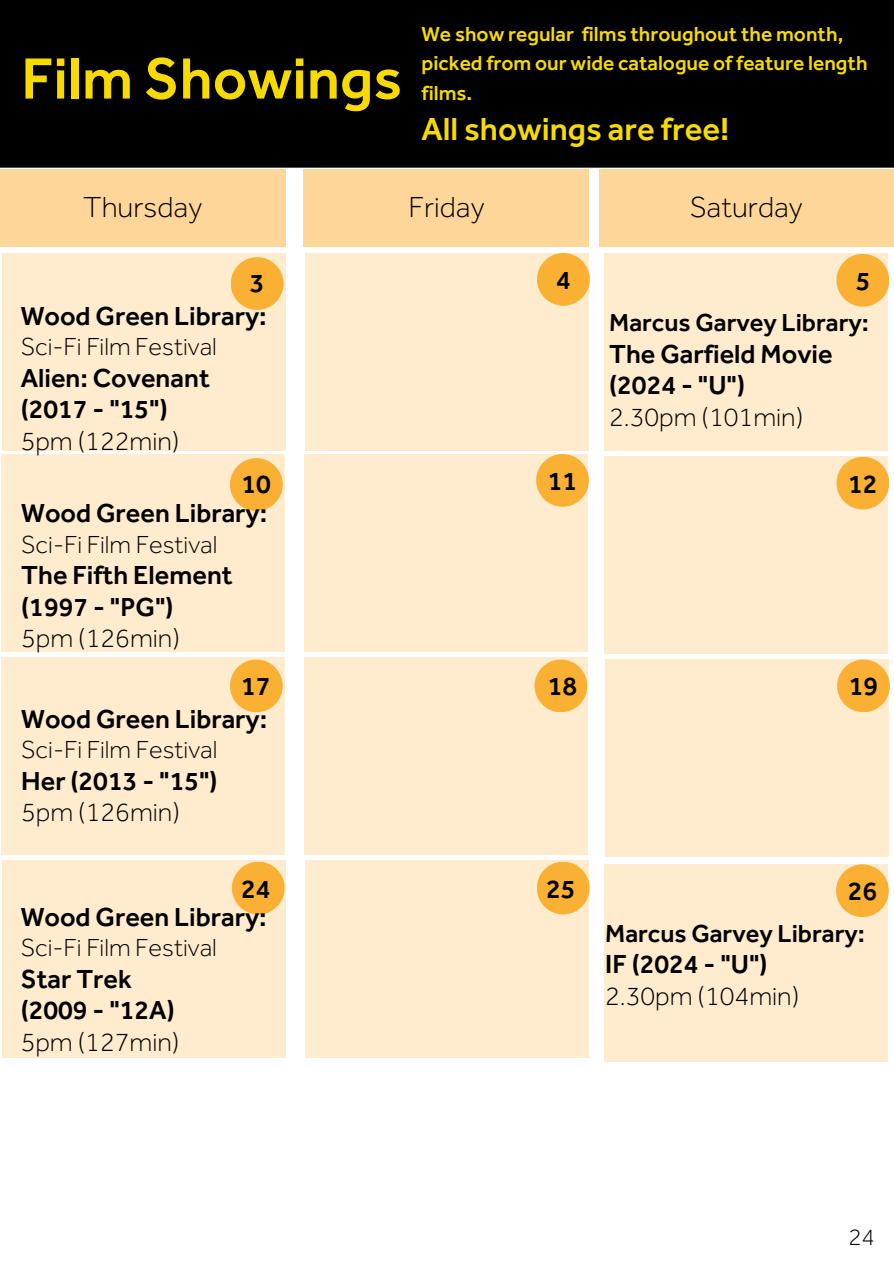
<style>
.page{position:relative;width:894px;height:1264px;background:#fff}
.page>*{position:absolute;margin:0;border:0;box-sizing:border-box;transform-origin:0 0}
.t1{font:500 60px "Effra";color:#f7db00}
.t2{font:500 33px "Effra";color:#f7db00}
.t3{font:300 30px "Effra";color:#000}
.t4{font:500 27px/31.5px "Effra";color:#000}
.t5{font:300 27px/31.5px "Effra";color:#000}
.t6{font:300 25.5px "Effra";color:#000}
.t7{font:500 25.5px "Effra";color:#000}
.t8{font:300 24px "Effra";color:#000}
.t9{font:500 21px/29.2px "Effra";color:#f7db00}
.s1{font-weight:300}
.s2{font-weight:500}
</style>
<div class="page">
<div style="left:0;top:0;width:893px;height:168px;background:#000"></div>
<div style="left:0;top:168px;width:286px;height:78px;background:#ffd699"></div>
<div style="left:598px;top:168px;width:295px;height:78px;background:#ffd699"></div>
<div style="left:1px;top:455px;width:283px;height:197px;background:#ffebcd"></div>
<div style="left:1px;top:657px;width:283px;height:197px;background:#ffebcd"></div>
<div style="left:304px;top:455px;width:284px;height:197px;background:#ffebcd"></div>
<div style="left:304px;top:657px;width:284px;height:197px;background:#ffebcd"></div>
<div style="left:305px;top:860px;width:283px;height:197px;background:#ffebcd"></div>
<div style="left:536px;top:454px;width:52px;height:53px;background:#f9b033;border-radius:50%"></div>
<div style="left:534px;top:659px;width:53px;height:53px;background:#f9b033;border-radius:50%"></div>
<div style="left:2px;top:860px;width:283px;height:197px;background:#ffebcd"></div>
<div style="left:536px;top:861px;width:53px;height:53px;background:#f9b033;border-radius:50%"></div>
<div style="left:604px;top:254px;width:283px;height:197px;background:#ffebcd"></div>
<div style="left:604px;top:456px;width:283px;height:198px;background:#ffebcd"></div>
<div style="left:836px;top:254px;width:53px;height:53px;background:#f9b033;border-radius:50%"></div>
<div style="left:836px;top:456px;width:53px;height:53px;background:#f9b033;border-radius:50%"></div>
<div style="left:605px;top:659px;width:283px;height:197px;background:#ffebcd"></div>
<div style="left:836px;top:659px;width:53px;height:53px;background:#f9b033;border-radius:50%"></div>
<div style="left:603px;top:864px;width:284px;height:197px;background:#ffebcd"></div>
<div style="left:835px;top:864px;width:53px;height:53px;background:#f9b033;border-radius:50%"></div>
<div style="left:303px;top:168px;width:286px;height:78px;background:#ffd699"></div>
<div style="left:230px;top:458px;width:52px;height:53px;background:#f9b033;border-radius:50%"></div>
<div style="left:230px;top:659px;width:52px;height:53px;background:#f9b033;border-radius:50%"></div>
<div style="left:232px;top:861px;width:52px;height:53px;background:#f9b033;border-radius:50%"></div>
<div style="left:2px;top:254px;width:283px;height:197px;background:#ffebcd"></div>
<div style="left:305px;top:254px;width:283px;height:197px;background:#ffebcd"></div>
<div style="left:537px;top:253px;width:52px;height:53px;background:#f9b033;border-radius:50%"></div>
<div style="left:231px;top:257px;width:52px;height:53px;background:#f9b033;border-radius:50%"></div>
<h3 class="t1" style="left:21px;top:41px;width:382px">Film Showings</h3>
<p class="t9" style="left:421px;top:19px;width:447px">We show regular films throughout the month, picked from our wide catalogue of feature length films.</p>
<p class="t2" style="left:421px;top:109px;width:309px">All showings are free!</p>
<p class="t3" style="left:83px;top:189px;width:120px">Thursday</p>
<p class="t3" style="left:689px;top:188px;width:114px">Saturday</p>
<p class="t3" style="left:408px;top:189px;width:78px">Friday</p>
<p class="t4" style="left:250px;top:266px;width:16px">3</p>
<h3 class="t4" style="left:556px;top:264px;width:16px">4</h3>
<p class="t4" style="left:21px;top:300px;width:247px">Wood Green Library:</p>
<p class="t6" style="left:21px;top:331px;width:198px">Sci-Fi Film Festival</p>
<p class="t4" style="left:21px;top:362px;width:191px">Alien: Covenant (2017 - "15")<br><span class="s1">5pm (122min)</span></p>
<p class="t4" style="left:855px;top:264px;width:16px">5</p>
<h3 class="t7" style="left:609px;top:307px;width:261px">Marcus Garvey Library:</h3>
<h3 class="t4" style="left:609px;top:338px;width:225px">The Garfield Movie (2024 - "U")<br><span class="s1">2.30pm (101min)</span></h3>
<p class="t4" style="left:241px;top:467px;width:31px">10</p>
<h2 class="t4" style="left:547px;top:465px;width:31px">11</h2>
<h2 class="t4" style="left:847px;top:467px;width:31px">12</h2>
<h3 class="t4" style="left:21px;top:497px;width:247px">Wood Green Library:</h3>
<h3 class="t6" style="left:21px;top:528px;width:198px">Sci-Fi Film Festival</h3>
<h3 class="t4" style="left:21px;top:559px;width:213px">The Fifth Element (1997 - "PG")<br><span class="s1">5pm (126min)</span></h3>
<p class="t4" style="left:241px;top:670px;width:31px">17</p>
<h1 class="t4" style="left:547px;top:670px;width:31px">18</h1>
<h3 class="t4" style="left:848px;top:670px;width:31px">19</h3>
<p class="t4" style="left:21px;top:702px;width:247px">Wood Green Library:</p>
<p class="t6" style="left:21px;top:733px;width:198px">Sci-Fi Film Festival</p>
<p class="t4" style="left:21px;top:764px;width:198px">Her (2013 - "15")<br><span class="s1">5pm (126min)</span></p>
<p class="t4" style="left:241px;top:872px;width:31px">24</p>
<h2 class="t4" style="left:546px;top:873px;width:31px">25</h2>
<p class="t4" style="left:847px;top:875px;width:31px">26</p>
<h3 class="t4" style="left:21px;top:900px;width:247px">Wood Green Library:</h3>
<h3 class="t6" style="left:21px;top:932px;width:198px">Sci-Fi Film Festival</h3>
<h3 class="t4" style="left:21px;top:962px;width:160px">Star Trek (2009 - "12A)<br><span class="s1">5pm (127min)</span></h3>
<p class="t7" style="left:605px;top:917px;width:261px">Marcus Garvey Library:</p>
<p class="t5" style="left:605px;top:948px;width:195px"><span class="s2">IF (2024 - "U")<br></span>2.30pm (104min)</p>
<p class="t8" style="left:848px;top:1222px;width:28px">24</p>
</div>
